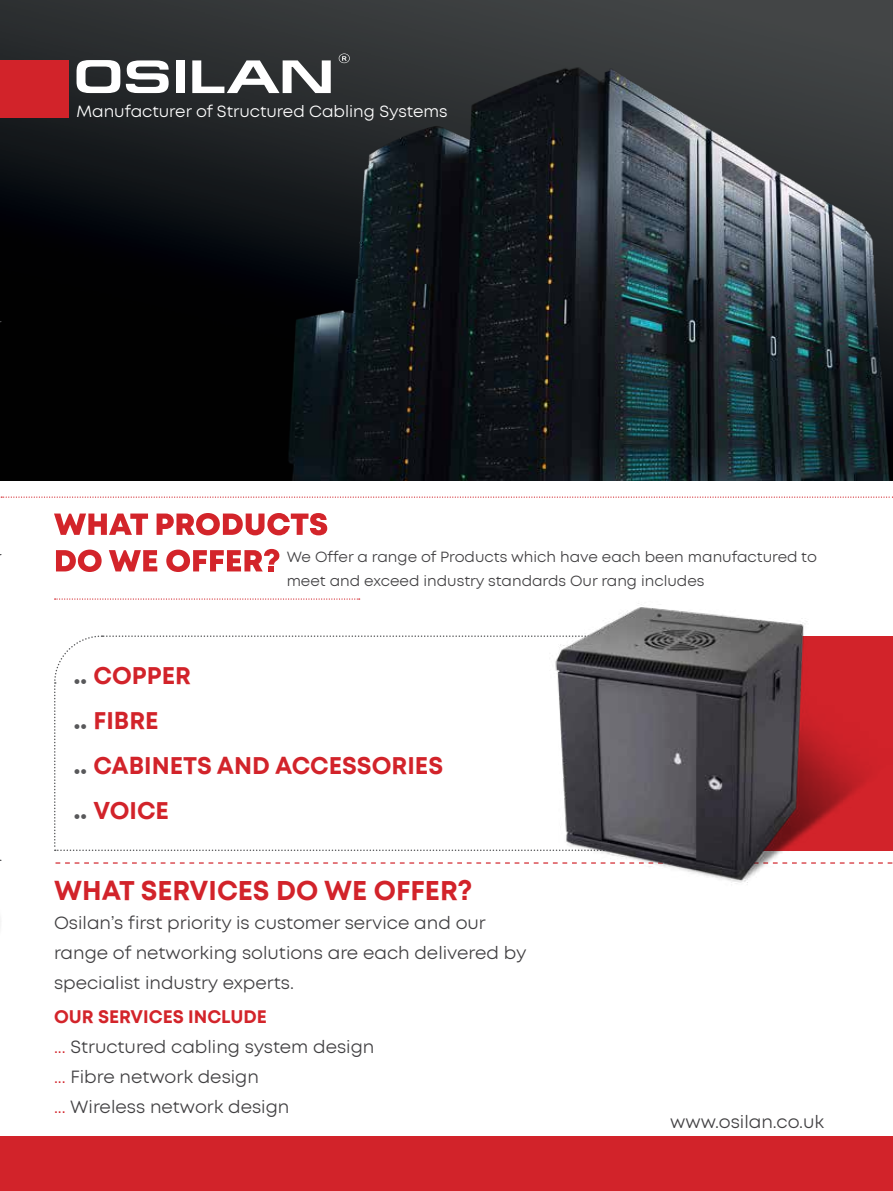
<style>
.page{position:relative;width:893px;height:1191px;background:#fff}
.page>*{position:absolute;margin:0;border:0;box-sizing:border-box;transform-origin:0 0}
.t1{font:700 27px "Mont";color:#d2232a}
.t2{font:700 24px/45px "Mont";color:#d2232a}
.t3{font:18px/30px "Mont";color:#414042}
.t4{font:16.5px "Mont";color:#fff}
.t5{font:15px/24px "Mont";color:#414042}
.s1{font-family:"Dutch 801 BT";font-weight:800;color:#58585a}
.s2{font-weight:700;color:#d3242a}
.s3{color:#d3242a}
</style>
<div class="page">
<img style="left:0;top:0;width:893px;height:480px">
<svg style="left:1px;top:496px;width:892px;height:2px"></svg>
<img style="left:271px;top:60px;width:622px;height:421px">
<svg style="left:55px;top:598px;width:305px;height:1px"></svg>
<svg style="left:54px;top:513px;width:94px;height:22px"></svg>
<svg style="left:157px;top:513px;width:170px;height:22px"></svg>
<svg style="left:56px;top:549px;width:46px;height:23px"></svg>
<svg style="left:109px;top:550px;width:48px;height:21px"></svg>
<svg style="left:166px;top:549px;width:113px;height:23px"></svg>
<svg style="left:77px;top:60px;width:43px;height:33px"></svg>
<svg style="left:126px;top:60px;width:43px;height:33px"></svg>
<div style="left:176px;top:60px;width:9px;height:33px;background:#fff"></div>
<svg style="left:192px;top:60px;width:139px;height:33px"></svg>
<svg style="left:339px;top:53px;width:11px;height:10px"></svg>
<div style="left:0;top:60px;width:69px;height:57px;background:#d2232a"></div>
<div style="left:1px;top:1137px;width:892px;height:54px;background:#d2232a"></div>
<svg style="left:54px;top:635px;width:480px;height:216px"></svg>
<svg style="left:56px;top:862px;width:478px;height:1px"></svg>
<hr style="left:0;top:867px;width:1px;height:270px;background:#000">
<img style="left:0;top:870px;width:1px;height:264px">
<img style="left:534px;top:603px;width:359px;height:280px">
<p class="t4" style="left:77px;top:104px;width:373px">Manufacturer of Structured Cabling Systems</p>
<p class="t5" style="left:287px;top:545px;width:532px">We Offer a range of Products which have each been manufactured to meet and exceed industry standards Our rang includes</p>
<h2 class="t2" style="left:74px;top:654px;width:371px"><span class="s1">..</span> COPPER<br><span class="s1">..</span> FIBRE<br><span class="s1">..</span> CABINETS AND ACCESSORIES <span class="s1">..</span> VOICE</h2>
<h1 class="t1" style="left:54px;top:877px;width:420px">WHAT SERVICES DO WE OFFER?</h1>
<p class="t3" style="left:54px;top:909px;width:474px">Osilan’s first priority is customer service and our range of networking solutions are each delivered by specialist industry experts.</p>
<p class="t3" style="left:54px;top:1003px;width:322px"><span class="s2">OUR SERVICES INCLUDE<br></span><span class="s3">...</span> Structured cabling system design <span class="s3">...</span> Fibre network design<br><span class="s3">...</span> Wireless network design</p>
<p class="t3" style="left:670px;top:1107px;width:155px">www.osilan.co.uk</p>
</div>
